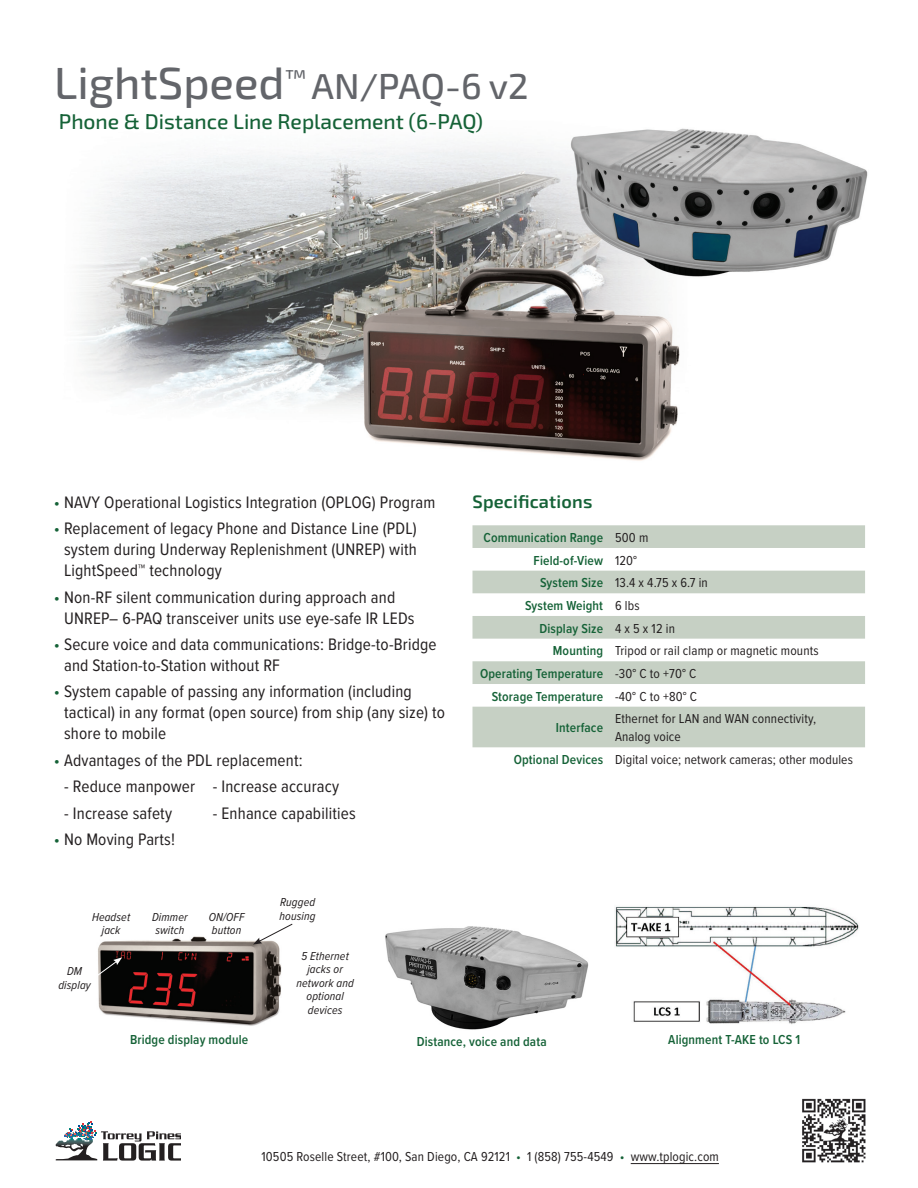
<style>
.page{position:relative;width:918px;height:1188px;background:#fff}
.page>*{position:absolute;margin:0;border:0;box-sizing:border-box;transform-origin:0 0}
.t1{font:500 45px "Exo 2";color:#63656a}
.B-head{font:500 21px "Exo 2";color:#156237}
.A-head{font:600 18px "Exo 2";letter-spacing:.01em;color:#156237}
.Bodycopy{font:17.25px/21px "Proxima Nova Cond";letter-spacing:.01em;color:#231f20}
.Table_body{font:13.5px/18px "Proxima Nova Cond";letter-spacing:.01em;color:#231f20}
.Table_head{font:600 13.5px "Proxima Nova Cond";letter-spacing:.01em;color:#156237}
.Tag{font:italic 12px/13.5px "Proxima Nova Cond";letter-spacing:.01em;color:#231f20}
.s1{font-size:36px}
.s2{color:#156237}
</style>
<div class="page">
<hr style="left:631px;top:1163px;width:88px;height:1px;background:#231f20">
<svg style="left:56px;top:1121px;width:125px;height:40px"></svg>
<img style="left:802px;top:1098px;width:64px;height:65px">
<img style="left:79px;top:128px;width:789px;height:333px">
<svg style="left:472px;top:525px;width:393px;height:222px;fill:#c6d0c4"></svg>
<img style="left:98px;top:936px;width:184px;height:90px">
<svg style="left:98px;top:957px;width:24px;height:21px"></svg>
<svg style="left:253px;top:923px;width:40px;height:22px"></svg>
<img style="left:385px;top:926px;width:204px;height:104px">
<img style="left:615px;top:906px;width:244px;height:119px">
<p class="t1" style="left:54px;top:52px;width:476px">LightSpeed<sup>™</sup> <span class="s1">AN/PAQ-6 v2</span></p>
<p class="B-head" style="left:59px;top:107px;width:426px">Phone &amp; Distance Line Replacement (6-PAQ)</p>
<p class="Bodycopy" style="left:54px;top:491px;width:383px"><span class="s2">•</span> NAVY Operational Logistics Integration (OPLOG) Program</p>
<p class="Bodycopy" style="left:64px;top:517px;width:354px;text-align:justify;text-indent:-10px"><span class="s2">•</span> Replacement of legacy Phone and Distance Line (PDL) system during Underway Replenishment (UNREP) with LightSpeed™ technology</p>
<p class="Bodycopy" style="left:64px;top:586px;width:352px;text-indent:-10px"><span class="s2">•</span> Non-RF silent communication during approach and<br>UNREP– 6-PAQ transceiver units use eye-safe IR LEDs</p>
<p class="Bodycopy" style="left:64px;top:633px;width:374px;text-indent:-10px"><span class="s2">•</span> Secure voice and data communications: Bridge-to-Bridge and Station-to-Station without RF</p>
<p class="Bodycopy" style="left:64px;top:680px;width:383px;text-indent:-10px"><span class="s2">•</span> System capable of passing any information (including tactical) in any format (open source) from ship (any size) to shore to mobile</p>
<p class="Bodycopy" style="left:54px;top:749px;width:250px"><span class="s2">•</span> Advantages of the PDL replacement:</p>
<p class="Bodycopy" style="left:64px;top:775px;width:276px">- Reduce manpower - Increase accuracy</p>
<p class="Bodycopy" style="left:64px;top:802px;width:109px">- Increase safety</p>
<p class="Bodycopy" style="left:213px;top:802px;width:144px">- Enhance capabilities</p>
<p class="Bodycopy" style="left:54px;top:828px;width:123px"><span class="s2">•</span> No Moving Parts!</p>
<p class="Tag" style="left:92px;top:910px;width:40px">Headset</p>
<p class="Tag" style="left:102px;top:923px;width:20px">jack</p>
<p class="Tag" style="left:67px;top:964px;width:17px">DM</p>
<p class="Tag" style="left:58px;top:978px;width:34px">display</p>
<p class="Tag" style="left:152px;top:910px;width:37px">Dimmer switch</p>
<p class="Tag" style="left:209px;top:910px;width:37px">ON/OFF button</p>
<p class="Tag" style="left:280px;top:895px;width:37px">Rugged</p>
<p class="Tag" style="left:280px;top:909px;width:38px">housing</p>
<p class="Tag" style="left:302px;top:949px;width:49px;text-align:center">5 Ethernet jacks or</p>
<p class="Tag" style="left:297px;top:976px;width:59px">network and</p>
<p class="Tag" style="left:307px;top:989px;width:39px">optional devices</p>
<p class="A-head" style="left:472px;top:489px;width:121px">Specifications</p>
<p class="Table_head" style="left:484px;top:528px;width:121px">Communication Range</p>
<p class="Table_body" style="left:615px;top:528px;width:35px">500 m</p>
<p class="Table_head" style="left:534px;top:550px;width:71px">Field-of-View</p>
<p class="Table_body" style="left:615px;top:551px;width:24px">120°</p>
<p class="Table_head" style="left:540px;top:573px;width:65px">System Size</p>
<p class="Table_body" style="left:615px;top:573px;width:94px">13.4 x 4.75 x 6.7 in</p>
<p class="Table_head" style="left:525px;top:596px;width:80px">System Weight</p>
<p class="Table_body" style="left:615px;top:596px;width:26px">6 lbs</p>
<p class="Table_head" style="left:540px;top:618px;width:65px">Display Size</p>
<p class="Table_body" style="left:615px;top:619px;width:61px">4 x 5 x 12 in</p>
<p class="Table_head" style="left:553px;top:641px;width:52px">Mounting</p>
<p class="Table_body" style="left:615px;top:641px;width:205px">Tripod or rail clamp or magnetic mounts</p>
<p class="Table_head" style="left:480px;top:664px;width:125px">Operating Temperature</p>
<p class="Table_body" style="left:615px;top:664px;width:83px">-30° C to +70° C</p>
<p class="Table_head" style="left:492px;top:686px;width:113px">Storage Temperature</p>
<p class="Table_body" style="left:615px;top:687px;width:83px">-40° C to +80° C</p>
<p class="Table_head" style="left:556px;top:718px;width:49px">Interface</p>
<p class="Table_body" style="left:615px;top:709px;width:203px">Ethernet for LAN and WAN connectivity,<br>Analog voice</p>
<p class="Table_head" style="left:514px;top:750px;width:91px">Optional Devices</p>
<p class="Table_body" style="left:615px;top:750px;width:239px">Digital voice; network cameras; other modules</p>
<p class="Table_head" style="left:130px;top:1030px;width:120px">Bridge display module</p>
<p class="Table_head" style="left:417px;top:1032px;width:131px">Distance, voice and data</p>
<p class="Table_head" style="left:668px;top:1030px;width:133px">Alignment T-AKE to LCS 1</p>
<p class="Table_body" style="left:262px;top:1147px;width:459px">10505 Roselle Street, #100, San Diego, CA 92121 <span class="s2">•</span> 1 (858) 755-4549 <span class="s2">•</span> www.tplogic.com</p>
</div>
